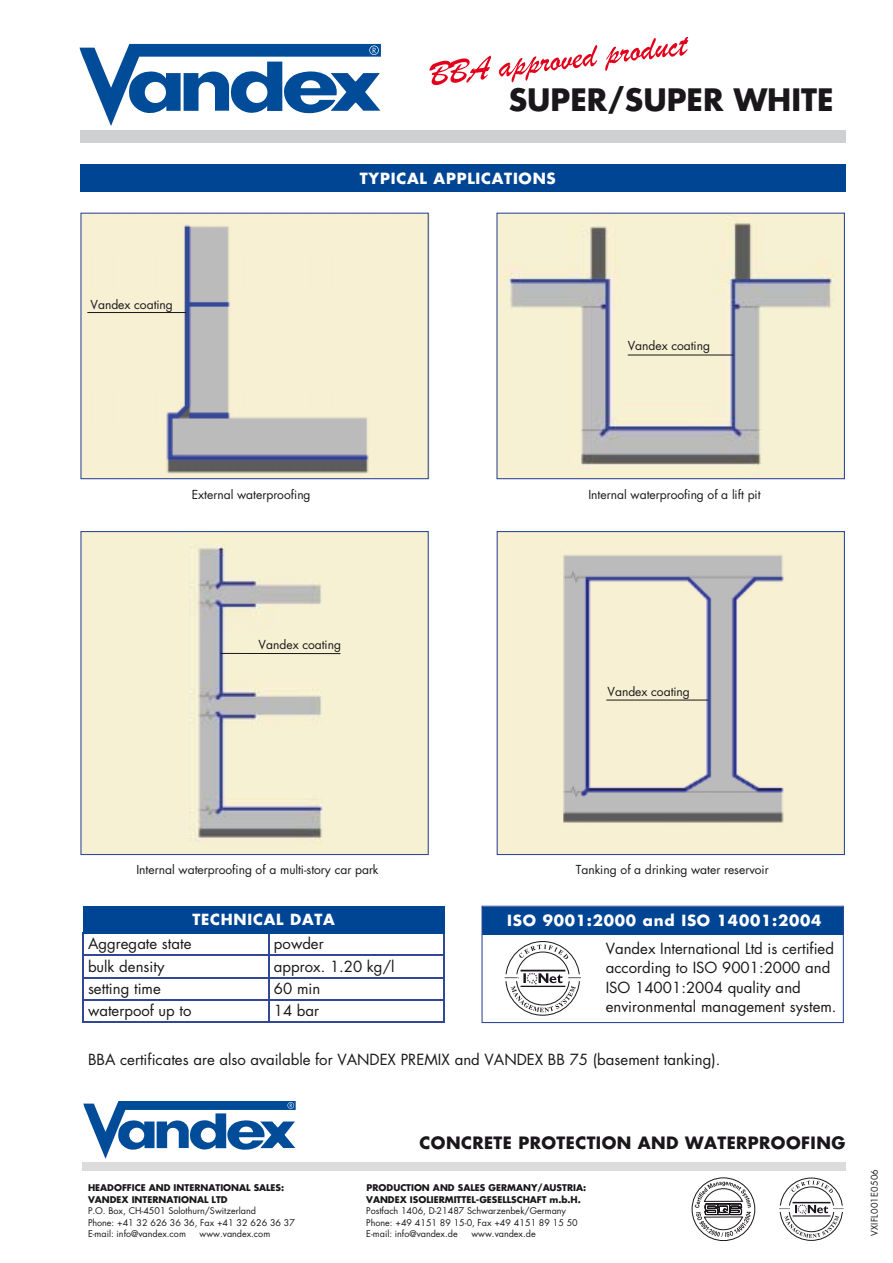
<style>
.page{position:relative;width:893px;height:1263px;background:#fff}
.page>*{position:absolute;margin:0;border:0;box-sizing:border-box;transform-origin:0 0}
.t1{font:700 30px "Futura";color:#1a171b}
.t2{font:700 16.5px "Futura";letter-spacing:.025em;color:#1a171b}
.t3{font:15px/19.4px "Futura";color:#1a171b}
.t4{font:700 15px "Futura";letter-spacing:.05em;color:#fff}
.t5{font:12px "Futura";color:#1a171b}
.t6{font:9px/11.7px "Futura";letter-spacing:.005em;color:#1a171b}
.t7{font:700 9px "Futura";color:#1a171b}
.t8{font:9px "Futura";letter-spacing:.025em;color:#1a171b}
.t9{font:5.85px "Futura";color:#cfd0d1;scale:1.12 1}
</style>
<div class="page">
<div style="left:80px;top:130px;width:766px;height:13px;background:#cfd0d1"></div>
<svg style="left:429px;top:56px;width:62px;height:29px"></svg>
<svg style="left:499px;top:45px;width:98px;height:37px"></svg>
<svg style="left:605px;top:37px;width:83px;height:34px"></svg>
<svg style="left:80px;top:44px;width:301px;height:82px"></svg>
<hr style="left:83px;top:954px;width:185px;height:1px;background:#304896">
<hr style="left:269px;top:954px;width:175px;height:1px;background:#304896">
<hr style="left:83px;top:977px;width:185px;height:1px;background:#304896">
<hr style="left:269px;top:977px;width:175px;height:1px;background:#304896">
<hr style="left:83px;top:999px;width:185px;height:1px;background:#304896">
<hr style="left:269px;top:999px;width:175px;height:1px;background:#304896">
<svg style="left:82px;top:932px;width:1px;height:91px"></svg>
<hr style="left:83px;top:1022px;width:185px;height:1px;background:#304896">
<svg style="left:268px;top:933px;width:1px;height:90px"></svg>
<hr style="left:269px;top:1022px;width:175px;height:1px;background:#304896">
<svg style="left:444px;top:932px;width:1px;height:91px"></svg>
<div style="left:83px;top:906px;width:361px;height:27px;background:#004494"></div>
<div style="left:80px;top:164px;width:765px;height:27px;background:#004494"></div>
<div style="left:482px;top:907px;width:362px;height:28px;background:#004494"></div>
<div style="left:481px;top:906px;width:363px;height:117px;border:1px solid #304896"></div>
<div style="left:83px;top:1162px;width:763px;height:8px;background:#dddcdd"></div>
<img style="left:82px;top:215px;width:345px;height:262px">
<div style="left:80px;top:213px;width:349px;height:266px;border:1px solid #304896"></div>
<hr style="left:88px;top:312px;width:98px;height:1px;background:#1a171b">
<img style="left:498px;top:215px;width:345px;height:262px">
<div style="left:496px;top:213px;width:349px;height:266px;border:1px solid #304896"></div>
<hr style="left:628px;top:355px;width:105px;height:1px;background:#1a171b">
<img style="left:82px;top:533px;width:345px;height:320px">
<div style="left:80px;top:531px;width:349px;height:324px;border:1px solid #304896"></div>
<hr style="left:221px;top:653px;width:119px;height:1px;background:#1a171b">
<img style="left:499px;top:533px;width:344px;height:320px">
<div style="left:497px;top:531px;width:348px;height:324px;border:1px solid #304896"></div>
<hr style="left:607px;top:700px;width:101px;height:1px;background:#1a171b">
<div style="left:692px;top:1177px;width:63px;height:64px;border:1px solid #1a171b;border-radius:50%"></div>
<svg style="left:695px;top:1182px;width:56px;height:55px"></svg>
<svg style="left:791px;top:1180px;width:42px;height:13px"></svg>
<svg style="left:779px;top:1202px;width:65px;height:36px"></svg>
<svg style="left:83px;top:1101px;width:213px;height:58px"></svg>
<svg style="left:519px;top:945px;width:50px;height:14px"></svg>
<svg style="left:504px;top:970px;width:77px;height:42px"></svg>
<p class="t5" style="left:91px;top:296px;width:84px">Vandex coating</p>
<p class="t9" style="left:319px;top:70px;width:5px">R</p>
<p class="t1" style="left:509px;top:79px;width:327px">SUPER/SUPER WHITE</p>
<p class="t4" style="left:360px;top:169px;width:197px">TYPICAL APPLICATIONS</p>
<p class="t5" style="left:628px;top:338px;width:84px">Vandex coating</p>
<p class="t5" style="left:192px;top:487px;width:120px">External waterproofing</p>
<p class="t5" style="left:588px;top:487px;width:174px">Internal waterproofing of a lift pit</p>
<p class="t5" style="left:259px;top:636px;width:84px">Vandex coating</p>
<p class="t5" style="left:607px;top:684px;width:84px">Vandex coating</p>
<p class="t5" style="left:136px;top:861px;width:244px">Internal waterproofing of a multi-story car park</p>
<p class="t5" style="left:576px;top:862px;width:195px">Tanking of a drinking water reservoir</p>
<p class="t4" style="left:193px;top:909px;width:144px">TECHNICAL DATA</p>
<p class="t4" style="left:507px;top:910px;width:316px">ISO 9001:2000 and ISO 14001:2004</p>
<p class="t3" style="left:88px;top:934px;width:105px">Aggregate state</p>
<p class="t3" style="left:274px;top:934px;width:51px">powder</p>
<p class="t3" style="left:88px;top:956px;width:78px">bulk density</p>
<p class="t3" style="left:274px;top:956px;width:122px">approx. 1.20 kg/l</p>
<p class="t3" style="left:88px;top:979px;width:74px">setting time</p>
<p class="t3" style="left:274px;top:979px;width:48px">60 min</p>
<p class="t3" style="left:88px;top:1001px;width:105px">waterpoof up to</p>
<p class="t3" style="left:274px;top:1001px;width:47px">14 bar</p>
<p class="t3" style="left:606px;top:939px;width:232px">Vandex International Ltd is certified according to ISO 9001:2000 and ISO 14001:2004 quality and environmental management system.</p>
<p class="t3" style="left:88px;top:1050px;width:634px">BBA certificates are also available for VANDEX PREMIX and VANDEX BB 75 (basement tanking).</p>
<p class="t2" style="left:420px;top:1131px;width:427px">CONCRETE PROTECTION AND WATERPROOFING</p>
<p class="t7" style="left:88px;top:1181px;width:198px">HEADOFFICE AND INTERNATIONAL SALES:</p>
<p class="t7" style="left:366px;top:1181px;width:221px">PRODUCTION AND SALES GERMANY/AUSTRIA:</p>
<p class="t7" style="left:88px;top:1193px;width:141px">VANDEX INTERNATIONAL LTD</p>
<p class="t7" style="left:366px;top:1193px;width:216px">VANDEX ISOLIERMITTEL-GESELLSCHAFT m.b.H.</p>
<p class="t6" style="left:88px;top:1205px;width:169px">P.O. Box, CH-4501 Solothurn/Switzerland</p>
<p class="t6" style="left:366px;top:1205px;width:201px">Postfach 1406, D-21487 Schwarzenbek/Germany</p>
<p class="t6" style="left:88px;top:1217px;width:209px">Phone: +41 32 626 36 36, Fax +41 32 626 36 37<br>E-mail: info@vandex.com</p>
<p class="t6" style="left:366px;top:1216px;width:213px">Phone: +49 4151 89 15-0, Fax +49 4151 89 15 50<br>E-mail: info@vandex.de</p>
<p class="t6" style="left:471px;top:1228px;width:66px">www.vandex.de</p>
<p class="t6" style="left:200px;top:1228px;width:72px">www.vandex.com</p>
<p class="t8" style="left:869px;top:1236px;width:68px;rotate:-90deg">VXIFL001E0506</p>
</div>
